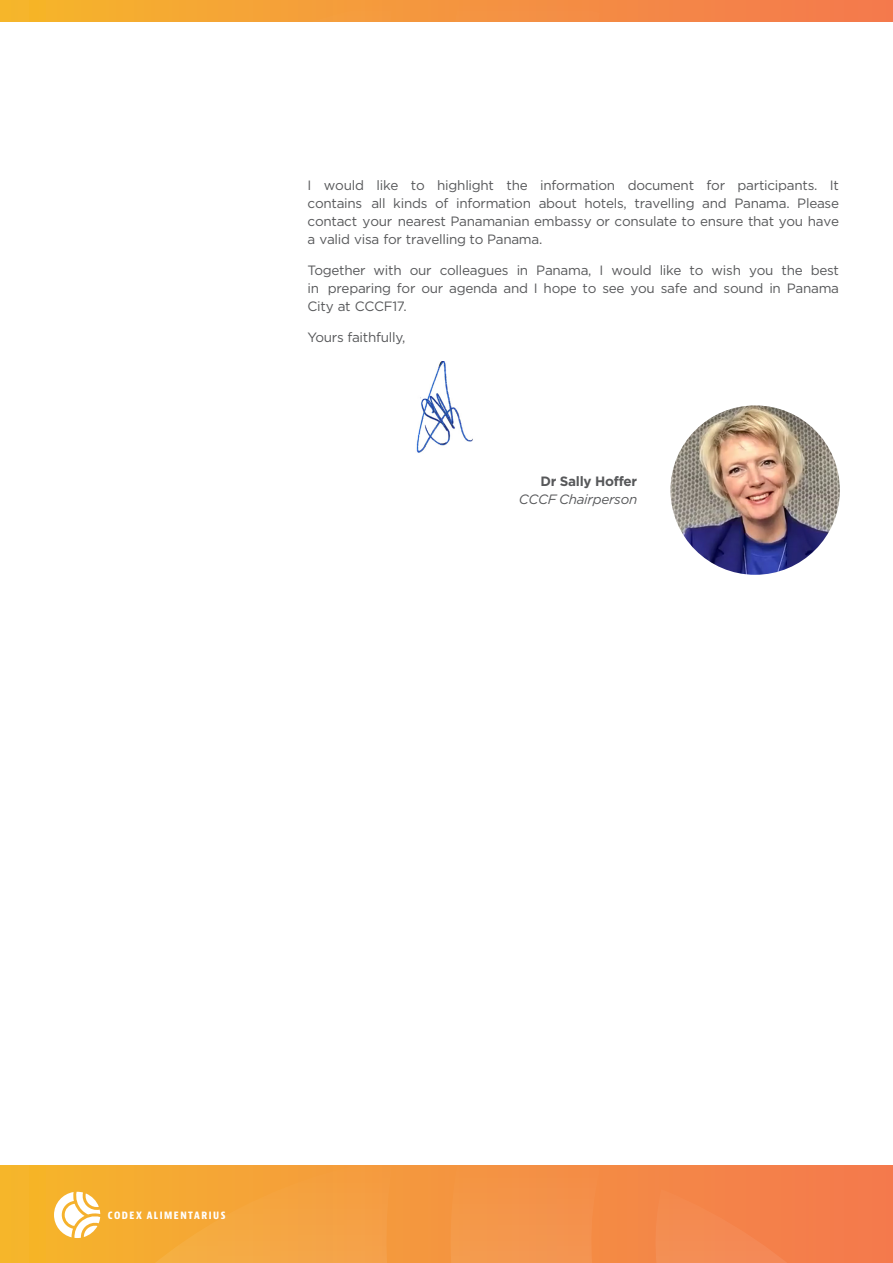
<style>
.page{position:relative;width:893px;height:1263px;background:#fff}
.page>*{position:absolute;margin:0;border:0;box-sizing:border-box;transform-origin:0 0}
.p_letter{font:13.5px/18px "Gotham";letter-spacing:-.02em;color:#57585a;text-align:justify}
.p_letter_left{font:italic 13.5px/18px "Gotham";letter-spacing:-.02em;color:#57585a;text-align:right}
.t1{font:700 condensed 9.9px "Bernina Sans";letter-spacing:.155em;color:#fff}
.s1{font-weight:700;font-style:normal}
</style>
<div class="page">
<div style="left:0;top:1165px;width:893px;height:98px;background:#f4973e"></div>
<svg style="left:451px;top:1165px;width:442px;height:98px;fill:#f49049"></svg>
<svg style="left:643px;top:1189px;width:250px;height:74px"></svg>
<svg style="left:0;top:0;width:430px;height:21px"></svg>
<svg style="left:0;top:2px;width:399px;height:19px"></svg>
<svg style="left:430px;top:0;width:463px;height:21px"></svg>
<svg style="left:0;top:1165px;width:387px;height:98px"></svg>
<img style="left:416px;top:361px;width:57px;height:92px">
<img style="left:670px;top:405px;width:170px;height:170px;border-radius:85px">
<p class="p_letter" style="left:308px;top:176px;width:533px">I would like to highlight the information document for participants. It contains all kinds of information about hotels, travelling and Panama. Please contact your nearest Panamanian embassy or consulate to ensure that you have a valid visa for travelling to Panama.</p>
<p class="p_letter" style="left:308px;top:261px;width:533px">Together with our colleagues in Panama, I would like to wish you the best in preparing for our agenda and I hope to see you safe and sound in Panama City at CCCF17.</p>
<p class="p_letter" style="left:308px;top:328px;width:99px">Yours faithfully,</p>
<p class="p_letter_left" style="left:519px;top:472px;width:120px"><span class="s1">Dr Sally Hoffer<br></span>CCCF Chairperson</p>
<p class="t1" style="left:108px;top:1209px;width:119px">CODEX ALIMENTARIUS</p>
</div>
